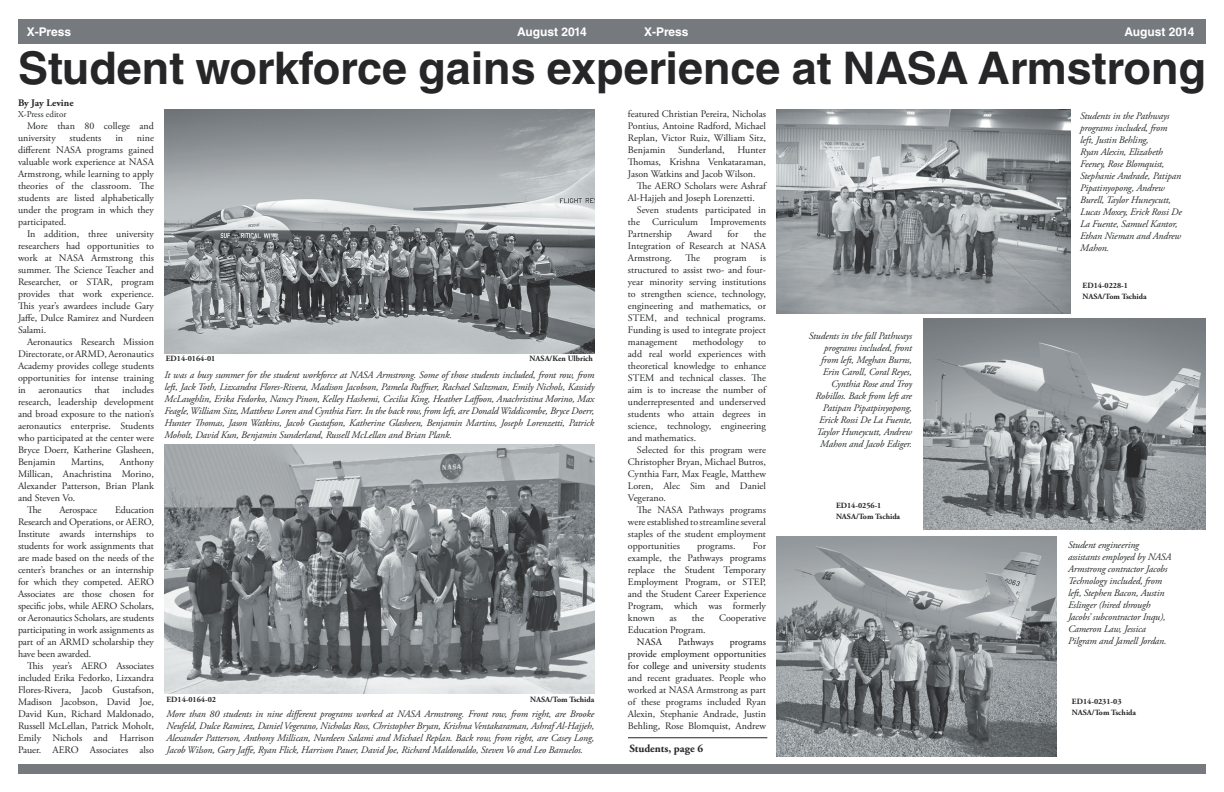
<style>
.page{position:relative;width:1224px;height:792px;background:#fff}
.page>*{position:absolute;margin:0;border:0;box-sizing:border-box;transform-origin:0 0}
.t1{font:700 45px "Helvetica LT Std";color:#262527}
.t2{font:700 12px "Helvetica LT Std";color:#fff}
.t3{font:700 11px "Adobe Garamond Pro";color:#262527}
.t4{font:10px/12px "Adobe Garamond Pro";color:#252828;text-align:justify}
.t5{font:italic 10px/12px "Adobe Garamond Pro";letter-spacing:-.01em;color:#252828;text-align:justify}
.t6{font:10px/12px "Adobe Garamond Pro";color:#262527;text-align:justify}
.t7{font:10px/12px "Adobe Garamond Pro";color:#1f2224;text-align:justify}
.t8{font:10px "Adobe Garamond Pro";color:#111313}
.t9{font:700 10px "Adobe Garamond Pro";color:#252828}
.t10{font:9px "Adobe Garamond Pro";color:#252828}
.t11{font:700 8px/11px "Adobe Garamond Pro";color:#262527}
.s1{color:#262527}
.s2{color:#252828}
.s3{color:#111313}
</style>
<div class="page">
<div style="left:18px;top:765px;width:1188px;height:9px;background:#767a7e"></div>
<div style="left:18px;top:19px;width:1188px;height:25px;background:#767a7e"></div>
<img style="left:164px;top:445px;width:430px;height:249px">
<img style="left:165px;top:109px;width:430px;height:244px">
<hr style="left:628px;top:737px;width:139px;height:1px;background:#262527">
<img style="left:776px;top:110px;width:294px;height:204px">
<img style="left:776px;top:536px;width:280px;height:220px">
<img style="left:923px;top:319px;width:283px;height:211px">
<p class="t2" style="left:27px;top:25px;width:46px">X-Press</p>
<p class="t2" style="left:517px;top:25px;width:71px">August 2014</p>
<p class="t2" style="left:644px;top:25px;width:46px">X-Press</p>
<p class="t2" style="left:1124px;top:25px;width:71px">August 2014</p>
<p class="t1" style="left:18px;top:41px;width:1190px">Student workforce gains experience at NASA Armstrong</p>
<p class="t9" style="left:18px;top:97px;width:57px">By Jay Levine</p>
<p class="t10" style="left:18px;top:109px;width:50px">X-Press editor</p>
<p class="t4" style="left:18px;top:120px;width:137px;text-indent:9px">More than 80 college and university</p>
<p class="t4" style="left:70px;top:132px;width:34px">students</p>
<p class="t4" style="left:115px;top:132px;width:9px">in</p>
<p class="t4" style="left:18px;top:132px;width:138px;text-indent:119px">nine different NASA programs gained valuable work experience at NASA Armstrong, while learning to apply theories of the classroom. The students are listed alphabetically under the program in which they participated.</p>
<p class="t4" style="left:18px;top:228px;width:138px;text-indent:9px">In addition<span class="s1">, three university researchers had</span> opportunities to work at NASA Armstrong this summer. The Science Teacher and Researcher, or STAR, program provides that work experience.<br>This year’s awardees include <span class="s1">Gary Jaffe, Dulce Ramirez and Nurdeen Salami.</span></p>
<p class="t4" style="left:18px;top:336px;width:138px;text-indent:9px">Aeronautics Research Mission Directorate, or ARMD, Aeronautics Academy provides college students opportunities for intense training in</p>
<p class="t4" style="left:18px;top:384px;width:138px;text-indent:104px">includes research, leadership development and broad exposure to the nation’s aeronautics enterprise. Students who participated at the center were <span class="s1">Bryce Doerr, Katherine Glasheen, Benjamin</span></p>
<p class="t4" style="left:38px;top:384px;width:45px">aeronautics</p>
<p class="t4" style="left:94px;top:384px;width:17px">that</p>
<p class="t6" style="left:18px;top:456px;width:138px;text-indent:102px">Anthony Millican, Anachristina Morino, Alexander Patterson, Brian Plank and Steven Vo.</p>
<p class="t4" style="left:27px;top:504px;width:16px">The</p>
<p class="t4" style="left:59px;top:504px;width:39px">Aerospace</p>
<p class="t6" style="left:71px;top:456px;width:35px">Martins,</p>
<p class="t4" style="left:18px;top:504px;width:138px;text-indent:97px">Education Research and Operations, or AERO, Institute awards internships to students for work assignments that are made based on the needs of the center’s branches or an internship for which they competed. AERO Associates are those chosen for specific jobs, while AERO Scholars, or Aeronautics Scholars, are students participating in work assignments as part of an ARMD scholarship they have been awarded.</p>
<p class="t6" style="left:18px;top:660px;width:138px;text-indent:9px"><span class="s2">This year’s AERO Associates included</span> Erika Fedorko, Lizxandra Flores-Rivera, Jacob Gustafson, Madison Jacobson, David Joe, David Kun, Richard Maldonado, Russell McLellan, Patrick Moholt, Emily Nichols and Harrison Pauer. AERO Associates also</p>
<p class="t11" style="left:166px;top:353px;width:51px">ED14-0164-01</p>
<p class="t11" style="left:530px;top:353px;width:65px">NASA/Ken Ulbrich</p>
<p class="t5" style="left:164px;top:369px;width:432px">It was a busy summer for the student workforce at NASA Armstrong. Some of those students included, front row, from left, Jack Toth, Lizxandra Flores-Rivera, Madison Jacobson, Pamela Ruffner, Rachael Saltzman, Emily Nichols, Kassidy McLaughlin, Erika Fedorko, Nancy Pinon, Kelley Hashemi, Cecilia King, Heather Laffoon, Anachristina Morino, Max Feagle, William Sitz, Matthew Loren and Cynthia Farr. In the back row, from left, are Donald Widdicombe, Bryce Doerr, Hunter Thomas, Jason Watkins, Jacob Gustafson, Katherine Glasheen, Benjamin Martins, Joseph Lorenzetti, Patrick Moholt, David Kun, Benjamin Sunderland, Russell McLellan and Brian Plank.</p>
<p class="t11" style="left:166px;top:694px;width:51px">ED14-0164-02</p>
<p class="t11" style="left:530px;top:694px;width:66px">NASA/Tom Tschida</p>
<p class="t5" style="left:166px;top:708px;width:429px">More than 80 students in nine different programs worked at NASA Armstrong. Front row, from right, are Brooke Neufeld, Dulce Ramirez, Daniel Vegerano, Nicholas Ross, Christopher Bryan, Krishna Ventakaraman, Ashraf Al-Hajjeh, Alexander Patterson, Anthony Millican, Nurdeen Salami and Michael Replan. Back row, from right, are Casey Long, Jacob Wilson, Gary Jaffe, Ryan Flick, Harrison Pauer, David Joe, Richard Maldonaldo, Steven Vo and Leo Banuelos.</p>
<p class="t6" style="left:628px;top:108px;width:140px">featured Christian Pereira, Nicholas Pontius, Antoine Radford, Michael Replan, Victor Ruiz, William Sitz, Benjamin</p>
<p class="t6" style="left:678px;top:144px;width:48px">Sunderland,</p>
<p class="t6" style="left:628px;top:144px;width:140px;text-indent:110px">Hunter Thomas, Krishna Venkataraman, Jason Watkins and Jacob Wilson.</p>
<p class="t6" style="left:628px;top:180px;width:140px;text-indent:9px"><span class="s2">The AERO Scholars were</span> Ashraf<br>Al-Hajjeh and Joseph Lorenzetti<span class="s2">.</span></p>
<p class="t4" style="left:628px;top:204px;width:140px;text-indent:9px">Seven students participated in the Curriculum Improvements Partnership</p>
<p class="t4" style="left:628px;top:228px;width:140px;text-indent:126px">the Integration of Research at NASA Armstrong.</p>
<p class="t4" style="left:687px;top:228px;width:26px">Award</p>
<p class="t4" style="left:727px;top:228px;width:13px">for</p>
<p class="t4" style="left:686px;top:252px;width:16px">The</p>
<p class="t4" style="left:714px;top:252px;width:34px">program</p>
<p class="t4" style="left:628px;top:252px;width:140px;text-indent:132px">is structured to assist two- and four&shy;year minority serving institutions to strengthen science, technology, engineering and mathematics, or STEM, and technical programs.<br>Funding is used to integrate project management</p>
<p class="t4" style="left:692px;top:336px;width:53px">methodology</p>
<p class="t4" style="left:628px;top:336px;width:140px;text-indent:130px">to add real world experiences with theoretical knowledge to enhance STEM and technical classes. The aim is to increase the number of underrepresented and underserved students who attain degrees in science, technology, engineering and mathematics.</p>
<p class="t6" style="left:628px;top:444px;width:140px;text-indent:9px"><span class="s2">Selected for this program were </span>Christopher Bryan, Michael Butros, Cynthia Farr, Max Feagle, Matthew Loren, Alec Sim and Daniel Vegerano<span class="s2">.</span></p>
<p class="t4" style="left:628px;top:504px;width:140px;text-indent:9px">The NASA Pathways programs were established to streamline several staples of the student employment opportunities</p>
<p class="t7" style="left:628px;top:540px;width:140px;text-indent:125px"><span class="s2">For example, t</span>he Pathways programs replace the Student Temporary Employment Program, or STEP, and the Student Career Experience Program, which was formerly known</p>
<p class="t4" style="left:697px;top:540px;width:40px">programs.</p>
<p class="t7" style="left:670px;top:612px;width:9px">as</p>
<p class="t7" style="left:692px;top:612px;width:14px">the</p>
<p class="t7" style="left:719px;top:612px;width:48px">Cooperative</p>
<p class="t7" style="left:628px;top:624px;width:79px">Education Program.</p>
<p class="t8" style="left:637px;top:636px;width:27px">NASA</p>
<p class="t8" style="left:678px;top:636px;width:37px">Pathways</p>
<p class="t4" style="left:628px;top:636px;width:140px;text-indent:102px"><span class="s3">programs provide employment opportunities for college and university s</span>tudents and recent graduates. People who worked at NASA Armstrong as part of these programs included <span class="s1">Ryan Alexin, Stephanie Andrade, Justin Behling, Rose Blomquist, Andrew</span></p>
<p class="t3" style="left:630px;top:742px;width:75px">Students, page 6</p>
<p class="t5" style="left:809px;top:330px;width:105px;text-align:right">Students in the fall Pathways programs included, front from left, Meghan Burns,<br>Erin Caroll, Coral Reyes,<br>Cynthia Rose and Troy<br>Robillos. Back from left are<br>Patipan Pipatpinyopong,<br>Erick Rossi De La Fuente,<br>Taylor Huneycutt, Andrew<br>Mahon and Jacob Ediger.</p>
<p class="t11" style="left:836px;top:500px;width:66px">ED14-0256-1<br>NASA/Tom Tschida</p>
<p class="t5" style="left:1080px;top:111px;width:103px;text-align:left">Students in the Pathways programs included, from left, Justin Behling,<br>Ryan Alexin, Elizabeth<br>Feeney, Rose Blomquist,<br>Stephanie Andrade, Patipan<br>Pipatinyopong, Andrew<br>Burell, Taylor Huneycutt,<br>Lucas Moxey, Erick Rossi De<br>La Fuente, Samuel Kantor,<br>Ethan Nieman and Andrew<br>Mahon.</p>
<p class="t11" style="left:1083px;top:280px;width:66px">ED14-0228-1<br>NASA/Tom Tschida</p>
<p class="t5" style="left:1068px;top:539px;width:105px;text-align:left">Student engineering assistants employed by NASA<br>Armstrong contractor Jacobs<br>Technology included, from left, Stephen Bacon, Austin<br>Eslinger (hired through<br>Jacobs’ subcontractor Inqu),<br>Cameron Law, Jessica<br>Pilgram and Jamell Jordan.</p>
<p class="t11" style="left:1072px;top:696px;width:66px">ED14-0231-03<br>NASA/Tom Tschida</p>
</div>
